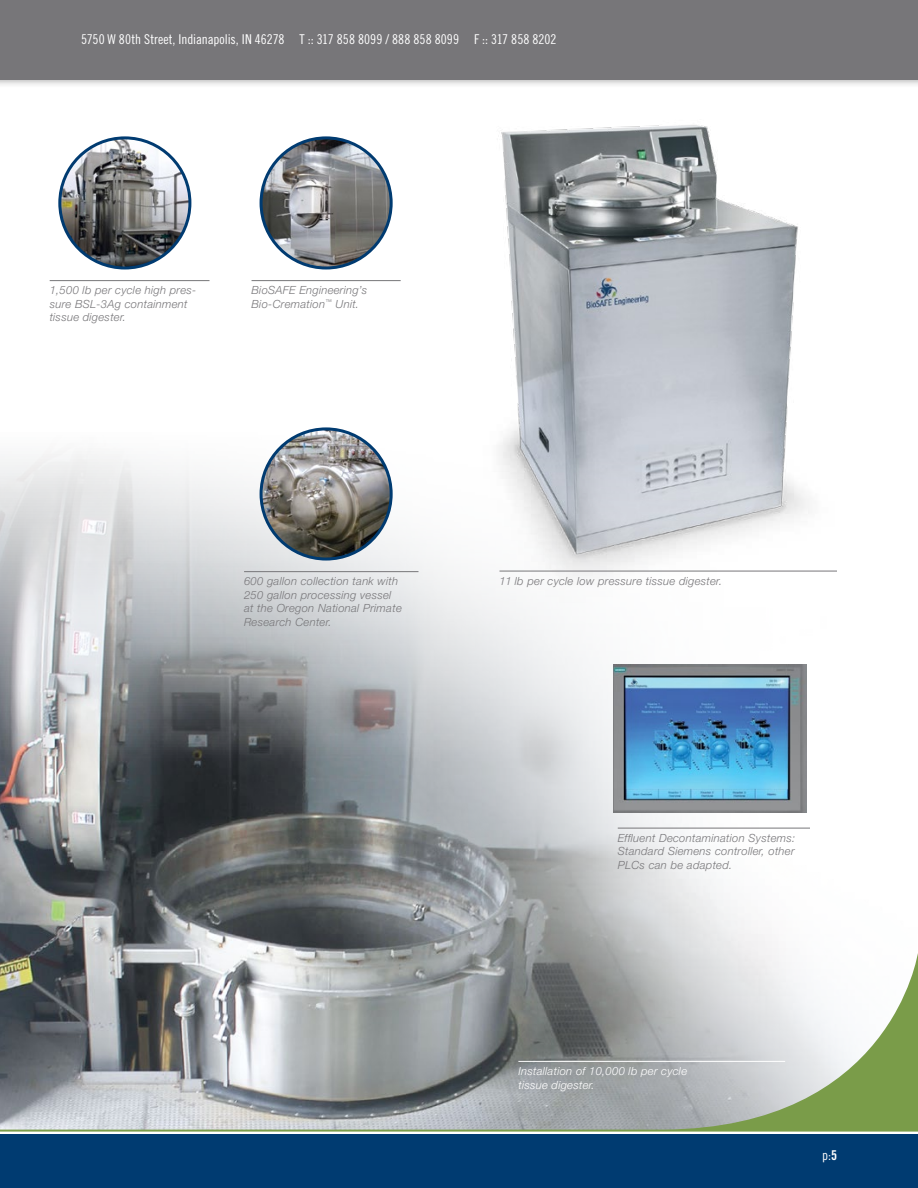
<style>
.page{position:relative;width:918px;height:1188px;background:#fff}
.page>*{position:absolute;margin:0;border:0;box-sizing:border-box;transform-origin:0 0}
.t1{font:13.5px "Trade Gothic LT Std Cn 18";letter-spacing:.005em;color:#fff}
.t2{font:italic 300 11.25px/13.5px "Helvetica Neue LT Std";letter-spacing:.025em;color:#777679}
.t3{font:italic 300 11.25px/13.5px "Helvetica Neue LT Std";letter-spacing:.025em;color:#fff}
.s1{font-family:"Trade Gothic LT Std Bd Cn 20"}
</style>
<div class="page">
<img style="left:0;top:431px;width:810px;height:516px">
<div style="left:0;top:0;width:918px;height:88px;background:#000;opacity:.4"></div>
<div style="left:0;top:0;width:918px;height:80px;background:#777679"></div>
<div style="left:0;top:1134px;width:918px;height:54px;background:#003b71"></div>
<svg style="left:0;top:947px;width:918px;height:185px;background:#a3a8a4"></svg>
<img style="left:428px;top:125px;width:409px;height:484px">
<hr style="left:518px;top:1061px;width:267px;height:1px;background:#fff">
<hr style="left:500px;top:571px;width:337px;height:1px;background:#777679">
<img style="left:613px;top:665px;width:193px;height:148px">
<hr style="left:50px;top:280px;width:160px;height:1px;background:#777679">
<hr style="left:252px;top:280px;width:149px;height:1px;background:#777679">
<img style="left:60px;top:138px;width:130px;height:130px;border-radius:65px">
<div style="left:58px;top:136px;width:133px;height:134px;border:3px solid #003b71;border-radius:50%"></div>
<img style="left:261px;top:138px;width:130px;height:130px;border-radius:65px">
<div style="left:260px;top:136px;width:133px;height:134px;border:3px solid #003b71;border-radius:50%"></div>
<img style="left:261px;top:429px;width:130px;height:130px;border-radius:65px">
<div style="left:260px;top:427px;width:133px;height:134px;border:3px solid #003b71;border-radius:50%"></div>
<hr style="left:244px;top:571px;width:174px;height:1px;background:#777679">
<hr style="left:618px;top:828px;width:192px;height:1px;background:#777679">
<p class="t1" style="left:81px;top:31px;width:477px">5750 W 80th Street, Indianapolis, IN 46278 T :: 317 858 8099 / 888 858 8099 F :: 317 858 8202</p>
<p class="t2" style="left:50px;top:283px;width:148px">1,500 lb per cycle high pres&shy;sure BSL-3Ag containment tissue digester.</p>
<p class="t2" style="left:252px;top:283px;width:117px">BioSAFE Engineering’s<br>Bio-Cremation<sup>™</sup> Unit.</p>
<p class="t2" style="left:244px;top:574px;width:159px">600 gallon collection tank with<br>250 gallon processing vessel at the Oregon National Primate<br>Research Center.</p>
<p class="t2" style="left:500px;top:574px;width:224px">11 lb per cycle low pressure tissue digester.</p>
<p class="t2" style="left:618px;top:831px;width:179px;text-align:justify">Effluent Decontamination Systems:<br>Standard Siemens controller, other PLCs can be adapted.</p>
<p class="t3" style="left:518px;top:1064px;width:170px">Installation of 10,000 lb per cycle tissue digester.</p>
<p class="t1" style="left:822px;top:1147px;width:16px">p:<span class="s1">5</span></p>
</div>
